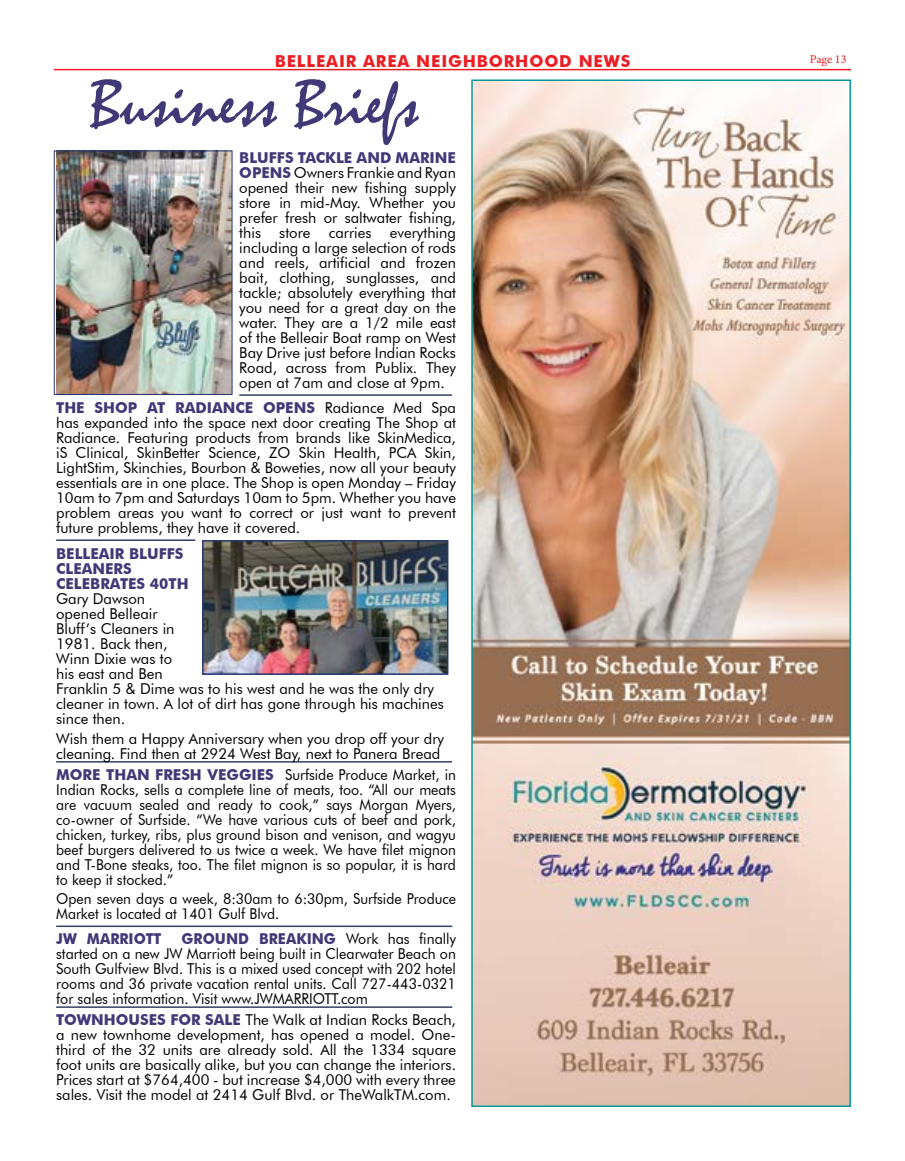
<style>
.page{position:relative;width:905px;height:1161px;background:#fff}
.page>*{position:absolute;margin:0;border:0;box-sizing:border-box;transform-origin:0 0}
.t1{font:67.5px "Mistral";color:#403977}
.t2{font:700 16.5px "Futura BT";letter-spacing:.05em;color:#ed1d24}
.t3{font:15px/15px "Futura BT";color:#000;text-align:justify}
.t4{font:15px/15px "Futura BT";color:#000;text-align:justify;scale:.94 1}
.t5{font:15px/15px "Futura BT";color:#000;text-align:justify;scale:.95 1}
.t6{font:700 15px/15px "Futura BT";color:#403977}
.t7{font:700 15px "Futura BT";color:#403977;scale:.95 1}
.t8{font:12px "Minion Pro";letter-spacing:-.005em;color:#ed1d24}
.s1{font-weight:700;color:#403977}
</style>
<div class="page">
<hr style="left:54px;top:69px;width:796px;height:1px;background:#ed1d24">
<hr style="left:239px;top:394px;width:213px;height:2px;background:#304164">
<hr style="left:56px;top:539px;width:139px;height:2px;background:#304164">
<hr style="left:56px;top:761px;width:396px;height:2px;background:#304164">
<hr style="left:56px;top:926px;width:396px;height:1px;background:#304164">
<hr style="left:56px;top:1006px;width:396px;height:2px;background:#304164">
<img style="left:474px;top:83px;width:373px;height:1021px">
<div style="left:471px;top:80px;width:379px;height:1027px;border:2px solid #00989a"></div>
<img style="left:205px;top:543px;width:240px;height:129px">
<div style="left:202px;top:540px;width:246px;height:135px;border:2px solid #253876"></div>
<img style="left:56px;top:153px;width:174px;height:240px">
<div style="left:54px;top:151px;width:178px;height:244px;border:1px solid #253876"></div>
<p class="t2" style="left:275px;top:51px;width:357px">BELLEAIR AREA NEIGHBORHOOD NEWS</p>
<p class="t8" style="left:809px;top:52px;width:38px">Page 13</p>
<h1 class="t1" style="left:90px;top:63px;width:330px">Business Briefs</h1>
<p class="t3" style="left:239px;top:150px;width:218px"><span class="s1">BLUFFS TACKLE AND MARINE OPENS</span> Owners Frankie and Ryan opened their new fishing supply store in mid-May. Whether you prefer fresh or saltwater fishing, this store carries everything including a large selection of rods and reels, artificial and frozen bait, clothing, sunglasses, and tackle; absolutely everything that you need for a great day on the water. They are a 1/2 mile east of the Belleair Boat ramp on West Bay Drive just before Indian Rocks Road, across from Publix. They open at 7am and close at 9pm.</p>
<p class="t3" style="left:56px;top:400px;width:401px"><span class="s1">THE SHOP AT RADIANCE OPENS</span> Radiance Med Spa has expanded into the space next door creating The Shop at Radiance. Featuring products from brands like SkinMedica, iS Clinical, SkinBetter Science, ZO Skin Health, PCA Skin, LightStim, Skinchies, Bourbon &amp; Boweties, now all your beauty essentials are in one place. The Shop is open Monday – Friday 10am to 7pm and Saturdays 10am to 5pm. Whether you have problem areas you want to correct or just want to prevent future problems, they have it covered.</p>
<p class="t6" style="left:56px;top:546px;width:134px">BELLEAIR BLUFFS<br>CLEANERS<br>CELEBRATES 40TH</p>
<p class="t3" style="left:56px;top:591px;width:389px;text-align:left">Gary Dawson<br>opened Belleair<br>Bluff’s Cleaners in<br>1981. Back then,<br>Winn Dixie was to<br>his east and Ben<br>Franklin 5 &amp; Dime was to his west and he was the only dry cleaner in town. A lot of dirt has gone through his machines since then.</p>
<p class="t3" style="left:56px;top:731px;width:389px">Wish them a Happy Anniversary when you drop off your dry cleaning. Find then at 2924 West Bay, next to Panera Bread</p>
<p class="t4" style="left:56px;top:767px;width:427px"><span class="s1">MORE THAN FRESH VEGGIES</span> Surfside Produce Market, in Indian Rocks, sells a complete line of meats, too. “All our meats are vacuum sealed and ready to cook,” says Morgan Myers, co-owner of Surfside. “We have various cuts of beef and pork, chicken, turkey, ribs, plus ground bison and venison, and wagyu beef burgers delivered to us twice a week. We have filet mignon and T-Bone steaks, too. The filet mignon is so popular, it is hard to keep it stocked.”</p>
<p class="t4" style="left:56px;top:891px;width:427px">Open seven days a week, 8:30am to 6:30pm, Surfside Produce<br>Market is located at 1401 Gulf Blvd.</p>
<p class="t7" style="left:56px;top:930px;width:112px">JW MARRIOTT</p>
<p class="t5" style="left:56px;top:931px;width:422px;text-indent:125px"><span class="s1">GROUND BREAKING</span> Work has finally started on a new JW Marriott being built in Clearwater Beach on South Gulfview Blvd. This is a mixed used concept with 202 hotel rooms and 36 private vacation rental units. Call 727-443-0321 for sales information. Visit www.JWMARRIOTT.com</p>
<p class="t3" style="left:56px;top:1012px;width:401px"><span class="s1">TOWNHOUSES FOR SALE</span> The Walk at Indian Rocks Beach, a new townhome development, has opened a model. One&shy;third of the 32 units are already sold. All the 1334 square foot units are basically alike, but you can change the interiors.<br>Prices start at $764,400 - but increase $4,000 with every three sales. Visit the model at 2414 Gulf Blvd. or TheWalkTM.com.</p>
</div>
